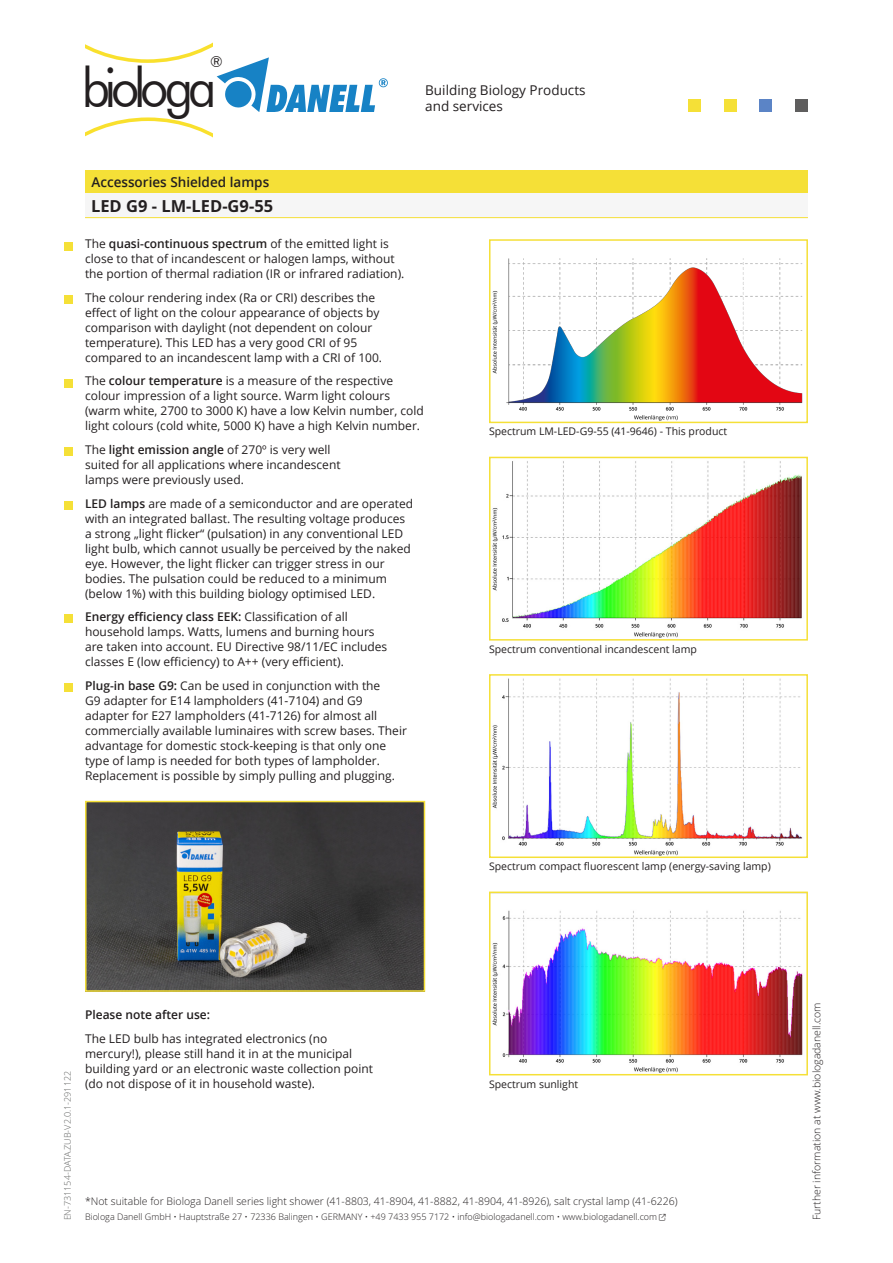
<style>
.page{position:relative;width:893px;height:1263px;background:#fff}
.page>*{position:absolute;margin:0;border:0;box-sizing:border-box;transform-origin:0 0}
.t1{font:55.35px "Futura BT";letter-spacing:-.11em;color:#231f20;scale:.9 1}
.Hauptüberschrift_Tab{font:700 16.5px "Open Sans";color:#231f20}
.t2{font:15.15px "Futura BT";color:#231f20}
.t3{font:13.5px/16.2px "Open Sans";color:#231f20}
.Überschrift_Tabelle{font:600 13.5px "Open Sans";color:#231f20}
.Produktbeschreibung{font:12px/15px "Open Sans";color:#231f20}
.Produktbeschreibung-2{font:600 12px "Open Sans";color:#231f20}
.Fussbereich{font:300 10.5px "Open Sans";color:#231f20}
.Produktbeschreibung-3{font:10.5px "Open Sans";color:#231f20}
.t4{font:300 9px "Open Sans";color:#231f20}
.t5{font:300 9px "Open Sans";color:#656665}
.s1{font-weight:600}
</style>
<div class="page">
<div style="left:688px;top:99px;width:13px;height:13px;background:#f5e037"></div>
<div style="left:724px;top:99px;width:13px;height:13px;background:#f5e037"></div>
<div style="left:760px;top:99px;width:12px;height:13px;background:#5b84c6"></div>
<div style="left:795px;top:99px;width:13px;height:13px;background:#5f5e5e"></div>
<svg style="left:86px;top:43px;width:302px;height:94px"></svg>
<div style="left:64px;top:242px;width:8px;height:9px;background:#f5e037"></div>
<div style="left:64px;top:296px;width:8px;height:8px;background:#f5e037"></div>
<div style="left:64px;top:379px;width:8px;height:9px;background:#f5e037"></div>
<div style="left:64px;top:448px;width:8px;height:8px;background:#f5e037"></div>
<div style="left:64px;top:501px;width:8px;height:9px;background:#f5e037"></div>
<div style="left:64px;top:615px;width:8px;height:8px;background:#f5e037"></div>
<div style="left:64px;top:683px;width:8px;height:9px;background:#f5e037"></div>
<div style="left:85px;top:170px;width:723px;height:23px;background:#f5e037"></div>
<div style="left:85px;top:193px;width:723px;height:25px;background:#f6f6f6"></div>
<hr style="left:85px;top:217px;width:723px;height:1px;background:#f5e037">
<img style="left:492px;top:258px;width:311px;height:162px">
<div style="left:489px;top:239px;width:319px;height:184px;border:2px solid #f5e037"></div>
<img style="left:492px;top:461px;width:310px;height:177px">
<div style="left:489px;top:457px;width:319px;height:184px;border:2px solid #f5e037"></div>
<img style="left:492px;top:678px;width:311px;height:177px">
<div style="left:489px;top:674px;width:319px;height:184px;border:2px solid #f5e037"></div>
<img style="left:492px;top:910px;width:311px;height:162px">
<div style="left:489px;top:891px;width:319px;height:184px;border:2px solid #f5e037"></div>
<img style="left:88px;top:804px;width:334px;height:185px">
<div style="left:85px;top:801px;width:340px;height:191px;border:2px solid #f5e037"></div>
<p class="t2" style="left:210px;top:53px;width:14px">®</p>
<h1 class="t1" style="left:82px;top:53px;width:151px">biologa</h1>
<p class="Überschrift_Tabelle" style="left:91px;top:174px;width:179px">Accessories Shielded lamps</p>
<p class="Hauptüberschrift_Tab" style="left:91px;top:194px;width:184px">LED G9 - LM-LED-G9-55</p>
<p class="t3" style="left:425px;top:82px;width:162px">Building Biology Products and services</p>
<p class="Produktbeschreibung" style="left:85px;top:236px;width:321px">The <span class="s1">quasi-continuous spectrum</span> of the emitted light is close to that of incandescent or halogen lamps, without the portion of thermal radiation (IR or infrared radiation).</p>
<p class="Produktbeschreibung" style="left:85px;top:290px;width:299px">The colour rendering index (Ra or CRI) describes the effect of light on the colour appearance of objects by comparison with daylight (not dependent on colour temperature). This LED has a very good CRI of 95 compared to an incandescent lamp with a CRI of 100.</p>
<p class="Produktbeschreibung" style="left:85px;top:373px;width:340px">The <span class="s1">colour temperature</span> is a measure of the respective colour impression of a light source. Warm light colours (warm white, 2700 to 3000 K) have a low Kelvin number, cold light colours (cold white, 5000 K) have a high Kelvin number.</p>
<p class="Produktbeschreibung" style="left:85px;top:442px;width:257px">The <span class="s1">light emission angle</span> of 270º is very well suited for all applications where incandescent lamps were previously used.</p>
<p class="Produktbeschreibung" style="left:85px;top:495px;width:330px"><span class="s1">LED lamps</span> are made of a semiconductor and are operated with an integrated ballast. The resulting voltage produces a strong „light flicker“ (pulsation) in any conventional LED light bulb, which cannot usually be perceived by the naked eye. However, the light flicker can trigger stress in our bodies. The pulsation could be reduced to a minimum (below 1%) with this building biology optimised LED.</p>
<p class="Produktbeschreibung" style="left:85px;top:609px;width:304px"><span class="s1">Energy efficiency class EEK:</span> Classification of all household lamps. Watts, lumens and burning hours are taken into account. EU Directive 98/11/EC includes classes E (low efficiency) to A++ (very efficient).</p>
<p class="Produktbeschreibung" style="left:85px;top:677px;width:323px"><span class="s1">Plug-in base G9:</span> Can be used in conjunction with the<br>G9 adapter for E14 lampholders (41-7104) and G9 adapter for E27 lampholders (41-7126) for almost all commercially available luminaires with screw bases. Their advantage for domestic stock-keeping is that only one type of lamp is needed for both types of lampholder.<br>Replacement is possible by simply pulling and plugging.</p>
<p class="Produktbeschreibung-3" style="left:489px;top:424px;width:240px">Spectrum LM-LED-G9-55 (41-9646) - This product</p>
<p class="Produktbeschreibung-3" style="left:489px;top:642px;width:209px">Spectrum conventional incandescent lamp</p>
<p class="Produktbeschreibung-3" style="left:489px;top:859px;width:283px">Spectrum compact fluorescent lamp (energy-saving lamp)</p>
<p class="t5" style="left:62px;top:1220px;width:151px;rotate:-90deg">EN-731154-DATA.ZUB-V2.0.1-291122</p>
<p class="Produktbeschreibung-2" style="left:85px;top:1008px;width:127px">Please note after use:</p>
<p class="Produktbeschreibung" style="left:85px;top:1030px;width:290px">The LED bulb has integrated electronics (no mercury!), please still hand it in at the municipal building yard or an electronic waste collection point (do not dispose of it in household waste).</p>
<p class="Produktbeschreibung-3" style="left:489px;top:1077px;width:91px">Spectrum sunlight</p>
<p class="Fussbereich" style="left:85px;top:1194px;width:594px">*Not suitable for Biologa Danell series light shower (41-8803, 41-8904, 41-8882, 41-8904, 41-8926), salt crystal lamp (41-6226)</p>
<p class="t4" style="left:85px;top:1211px;width:582px">Biologa Danell GmbH • Hauptstraße 27 • 72336 Balingen • GERMANY • +49 7433 955 7172 • info@biologadanell.com • www.biologadanell.com □◆▼□▲❑◆</p>
<p class="Fussbereich" style="left:810px;top:1220px;width:220px;rotate:-90deg">Further information at www.biologadanell.com</p>
</div>
